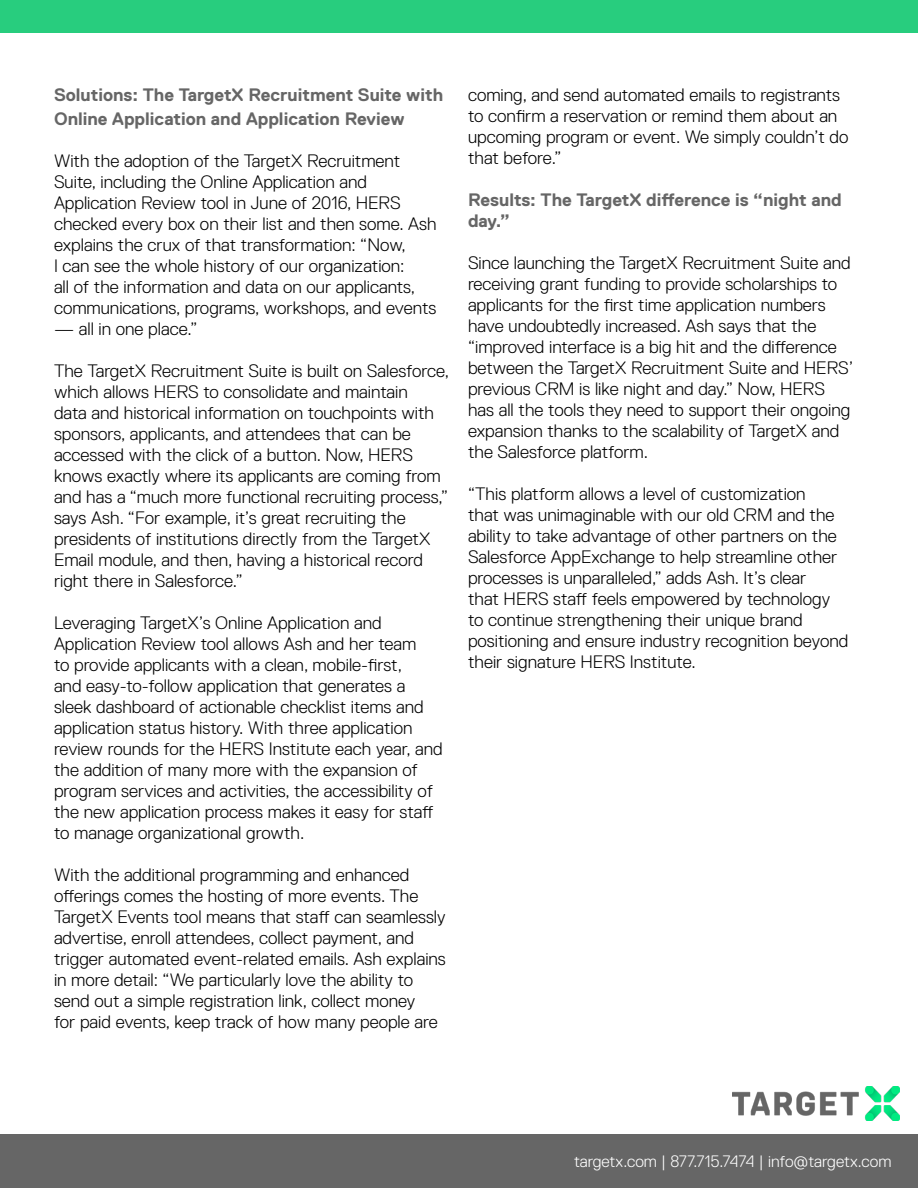
<style>
.page{position:relative;width:918px;height:1188px;background:#fff}
.page>*{position:absolute;margin:0;border:0;box-sizing:border-box;transform-origin:0 0}
.t1{font:300 18px/21px "Replica Pro";color:#000}
.t2{font:700 18px/24px "Replica Pro";color:#666}
.t3{font:300 16.5px "Replica Pro";color:#fff}
</style>
<div class="page">
<div style="left:0;top:0;width:918px;height:33px;background:#28cd7e"></div>
<div style="left:0;top:1134px;width:918px;height:54px;background:#666"></div>
<img style="left:733px;top:1086px;width:167px;height:35px">
<p class="t2" style="left:54px;top:83px;width:391px">Solutions: The TargetX Recruitment Suite with<br>Online Application and Application Review</p>
<p class="t1" style="left:54px;top:150px;width:384px">With the adoption of the TargetX Recruitment Suite, including the Online Application and Application Review tool in June of 2016, HERS checked every box on their list and then some. Ash explains the crux of that transformation: “Now,<br>I can see the whole history of our organization:<br>all of the information and data on our applicants, communications, programs, workshops, and events</p>
<p class="t1" style="left:54px;top:318px;width:145px">— all in one place.”</p>
<p class="t1" style="left:54px;top:360px;width:397px">The TargetX Recruitment Suite is built on Salesforce, which allows HERS to consolidate and maintain<br>data and historical information on touchpoints with sponsors, applicants, and attendees that can be accessed with the click of a button. Now, HERS knows exactly where its applicants are coming from and has a “much more functional recruiting process,” says Ash. “For example, it’s great recruiting the presidents of institutions directly from the TargetX Email module, and then, having a historical record right there in Salesforce.”</p>
<p class="t1" style="left:54px;top:613px;width:390px">Leveraging TargetX’s Online Application and Application Review tool allows Ash and her team<br>to provide applicants with a clean, mobile-first,<br>and easy-to-follow application that generates a sleek dashboard of actionable checklist items and application status history. With three application review rounds for the HERS Institute each year, and the addition of many more with the expansion of program services and activities, the accessibility of the new application process makes it easy for staff to manage organizational growth.</p>
<p class="t1" style="left:54px;top:865px;width:393px">With the additional programming and enhanced offerings comes the hosting of more events. The TargetX Events tool means that staff can seamlessly advertise, enroll attendees, collect payment, and trigger automated event-related emails. Ash explains in more detail: “We particularly love the ability to send out a simple registration link, collect money<br>for paid events, keep track of how many people are</p>
<p class="t1" style="left:468px;top:85px;width:382px">coming, and send automated emails to registrants to confirm a reservation or remind them about an upcoming program or event. We simply couldn’t do that before.”</p>
<p class="t2" style="left:468px;top:190px;width:375px;line-height:21px">Results: The TargetX difference is “night and day.”</p>
<p class="t1" style="left:468px;top:253px;width:387px">Since launching the TargetX Recruitment Suite and receiving grant funding to provide scholarships to applicants for the first time application numbers have undoubtedly increased. Ash says that the “improved interface is a big hit and the difference between the TargetX Recruitment Suite and HERS’ previous CRM is like night and day.” Now, HERS has all the tools they need to support their ongoing expansion thanks to the scalability of TargetX and the Salesforce platform.</p>
<p class="t1" style="left:468px;top:484px;width:382px">“This platform allows a level of customization<br>that was unimaginable with our old CRM and the ability to take advantage of other partners on the Salesforce AppExchange to help streamline other processes is unparalleled,” adds Ash. It’s clear<br>that HERS staff feels empowered by technology to continue strengthening their unique brand positioning and ensure industry recognition beyond their signature HERS Institute.</p>
<p class="t3" style="left:574px;top:1152px;width:319px">targetx.com | 877.715.7474 | info@targetx.com</p>
</div>
